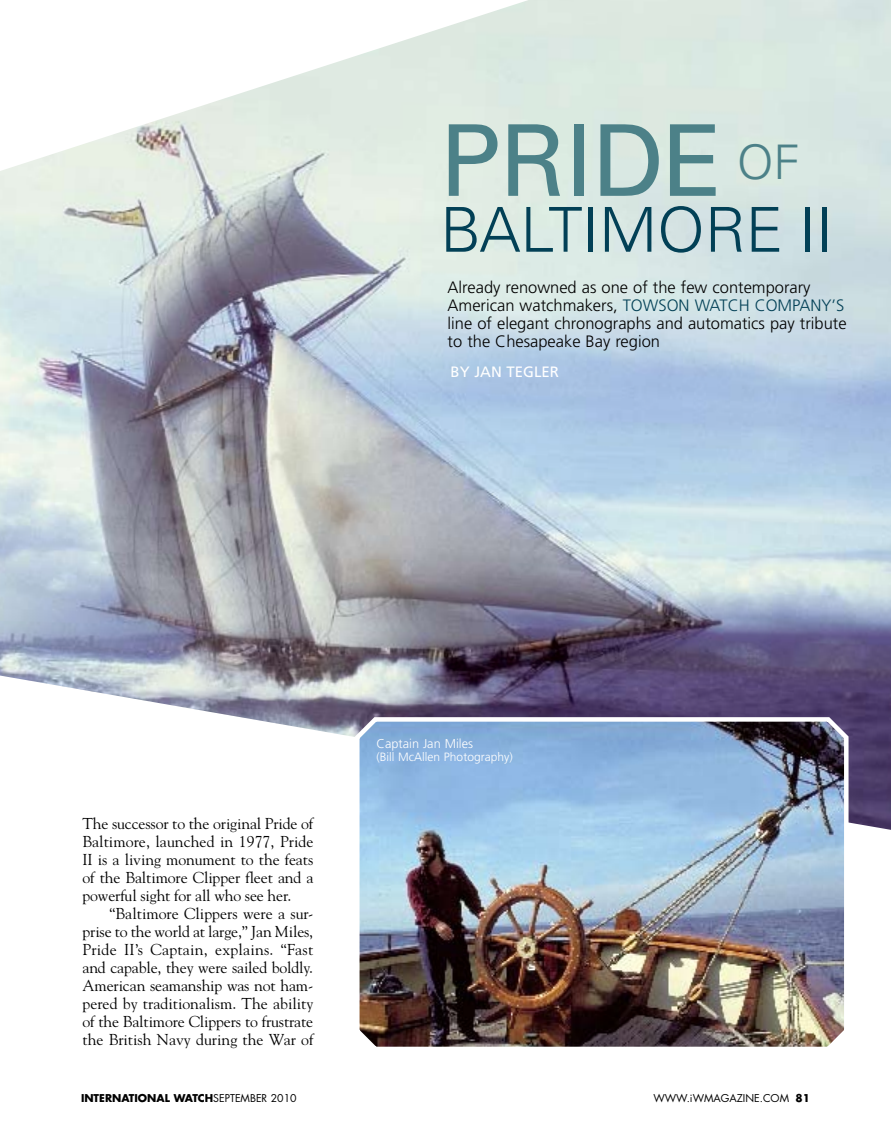
<style>
.page{position:relative;width:891px;height:1148px;background:#fff}
.page>*{position:absolute;margin:0;border:0;box-sizing:border-box;transform-origin:0 0}
.t1{font:99px "Univers";letter-spacing:-.01em;color:#4c8188}
.t2{font:300 61.95px "Univers";letter-spacing:-.01em;color:#024056}
.t3{font:300 16.5px/18px "Frutiger";color:#000}
.t4{font:300 16.5px "Frutiger";color:#024056}
.t5{font:15.75px/18px "Goudy";letter-spacing:-.01em;color:#000;text-align:justify}
.t6{font:15px "Frutiger";color:#fff}
.t7{font:300 12.75px "Frutiger";color:#fff}
.t8{font:300 12px "Frutiger";color:#fff}
.t9{font:700 10.5px "Futura";color:#000}
.t10{font:10.5px "Futura";color:#000}
.s1{color:#024056}
.s2{font-weight:400}
.s3{font-weight:700}
</style>
<div class="page">
<img style="left:205px;top:0;width:686px;height:830px">
<img style="left:0;top:105px;width:236px;height:725px">
<img style="left:353px;top:713px;width:498px;height:334px">
<h1 class="t1" style="left:440px;top:102px;width:361px">Pride <sup>OF</sup></h1>
<h2 class="t2" style="left:440px;top:192px;width:371px">BALTIMORE II</h2>
<p class="t3" style="left:448px;top:278px;width:364px">Already renowned as one of the few contemporary<br>American watchmakers, <span class="s1">Towson Wat</span></p>
<p class="t4" style="left:728px;top:296px;width:118px">ch Company’s</p>
<p class="t3" style="left:448px;top:314px;width:401px">line of elegant chronographs and automatics pay tribute to the C hesapeake Bay region</p>
<p class="t6" style="left:451px;top:362px;width:110px">BY JAN TEGLER</p>
<p class="t5" style="left:82px;top:813px;width:233px">The successor to the original Pride of Baltimore, launched in 1977, Pride II is a living monument to the feats of the Baltimore Clipper fleet and a powerful sight for all who see her.</p>
<p class="t5" style="left:82px;top:903px;width:233px;text-indent:27px">“Baltimore Clippers were a sur&shy;prise to the world at large,” Jan Miles, Pride II’s Captain, explains. “Fast and capable, they were sailed boldly.<br>American seamanship was not ham&shy;pered by traditionalism. The ability of the Baltimore Clippers to frustrate the British Navy during the War of</p>
<p class="t7" style="left:377px;top:736px;width:98px">Captain Jan Miles</p>
<p class="t8" style="left:377px;top:750px;width:138px">(Bill McAllen Photography)</p>
<p class="t9" style="left:81px;top:1091px;width:217px">INTERNATIONAL WATCH<span class="s2">SEPTEMBER 2010</span></p>
<p class="t10" style="left:653px;top:1091px;width:158px">WWW.IWMAGAZINE.COM <span class="s3">81</span></p>
</div>
